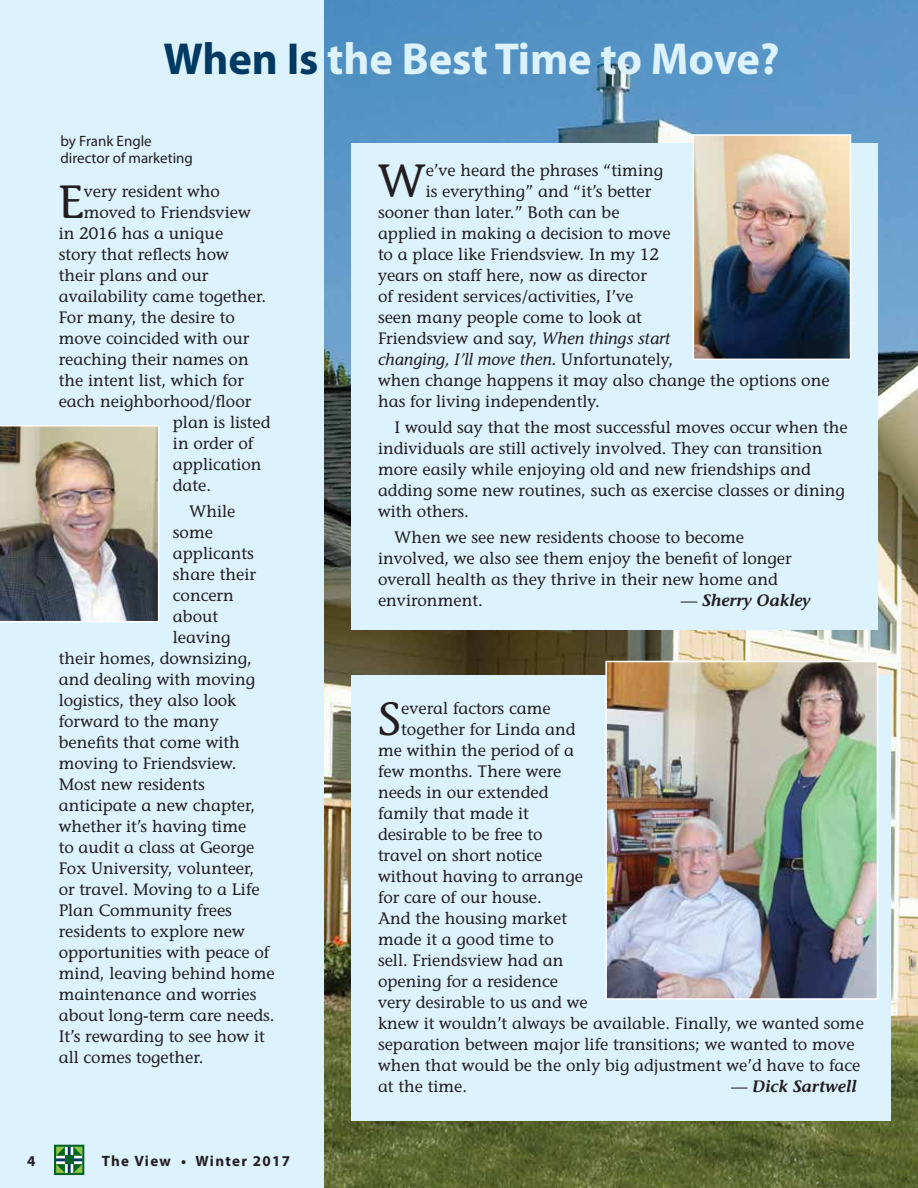
<style>
.page{position:relative;width:918px;height:1188px;background:#fff}
.page>*{position:absolute;margin:0;border:0;box-sizing:border-box;transform-origin:0 0}
.t1{font:46.5px "Stone Informal";color:#231f20}
.t2{font:700 45px "Myriad Pro";letter-spacing:-.005em;color:#dcf2fd}
.t3{font:16.5px/21px "Stone Informal";color:#231f20}
.t4{font:italic 16.5px "Stone Informal";color:#231f20}
.t5{font:italic 600 16.5px "Stone Informal";color:#231f20}
.t6{font:15px/16.5px "Myriad Pro";color:#231f20}
.t7{font:700 15px "Myriad Pro";letter-spacing:.09em;color:#231f20}
.s1{color:#003a63}
.s2{font-style:italic}
.s3{font-style:normal}
.s4{font-weight:400;font-style:normal}
</style>
<div class="page">
<div style="left:0;top:0;width:324px;height:1188px;background:#dcf2fd"></div>
<img style="left:324px;top:0;width:594px;height:1188px">
<svg style="left:54px;top:1145px;width:30px;height:30px"></svg>
<div style="left:351px;top:144px;width:527px;height:486px;background:#dcf2fd"></div>
<img style="left:696px;top:137px;width:152px;height:220px">
<div style="left:693px;top:134px;width:158px;height:226px;border:2px solid #fff"></div>
<div style="left:351px;top:675px;width:540px;height:445px;background:#dcf2fd"></div>
<img style="left:608px;top:664px;width:267px;height:333px">
<div style="left:605px;top:661px;width:273px;height:339px;border:2px solid #fff"></div>
<img style="left:0;top:425px;width:159px;height:197px">
<h2 class="t2" style="left:164px;top:30px;width:618px"><span class="s1">When Is</span> the Best Time to Move?</h2>
<p class="t6" style="left:60px;top:133px;width:134px">by Frank Engle director of marketing</p>
<h1 class="t1" style="left:59px;top:174px;width:26px">E</h1>
<p class="t3" style="left:84px;top:181px;width:138px">very resident who</p>
<p class="t3" style="left:84px;top:202px;width:169px">moved to Friendsview</p>
<p class="t3" style="left:59px;top:223px;width:166px">in 2016 has a unique</p>
<p class="t3" style="left:59px;top:244px;width:172px">story that reflects how</p>
<p class="t3" style="left:59px;top:265px;width:151px">their plans and our</p>
<p class="t3" style="left:59px;top:286px;width:209px">availability came together.</p>
<p class="t3" style="left:59px;top:307px;width:178px">For many, the desire to</p>
<p class="t3" style="left:59px;top:328px;width:192px">move coincided with our</p>
<p class="t3" style="left:59px;top:349px;width:192px">reaching their names on</p>
<p class="t3" style="left:59px;top:370px;width:187px">the intent list, which for</p>
<p class="t3" style="left:59px;top:391px;width:194px">each neighborhood/floor</p>
<p class="t3" style="left:173px;top:412px;width:99px">plan is listed</p>
<p class="t3" style="left:173px;top:433px;width:82px">in order of</p>
<p class="t3" style="left:173px;top:454px;width:90px">application</p>
<p class="t3" style="left:173px;top:475px;width:40px">date.</p>
<p class="t3" style="left:189px;top:501px;width:48px">While</p>
<p class="t3" style="left:173px;top:522px;width:42px">some</p>
<p class="t3" style="left:173px;top:543px;width:82px">applicants</p>
<p class="t3" style="left:173px;top:564px;width:84px">share their</p>
<p class="t3" style="left:173px;top:585px;width:62px">concern</p>
<p class="t3" style="left:173px;top:606px;width:47px">about</p>
<p class="t3" style="left:173px;top:627px;width:59px">leaving</p>
<p class="t3" style="left:59px;top:648px;width:195px">their homes, downsizing,</p>
<p class="t3" style="left:59px;top:669px;width:198px">and dealing with moving</p>
<p class="t3" style="left:59px;top:690px;width:179px">logistics, they also look</p>
<p class="t3" style="left:59px;top:711px;width:162px">forward to the many</p>
<p class="t3" style="left:59px;top:732px;width:183px">benefits that come with</p>
<p class="t3" style="left:59px;top:753px;width:179px">moving to Friendsview.</p>
<p class="t3" style="left:59px;top:774px;width:148px">Most new residents</p>
<p class="t3" style="left:59px;top:795px;width:198px">anticipate a new chapter,</p>
<p class="t3" style="left:59px;top:816px;width:189px">whether it’s having time</p>
<p class="t3" style="left:59px;top:837px;width:197px">to audit a class at George</p>
<p class="t3" style="left:59px;top:858px;width:197px">Fox University, volunteer,</p>
<p class="t3" style="left:59px;top:879px;width:203px">or travel. Moving to a Life</p>
<p class="t3" style="left:59px;top:900px;width:175px">Plan Community frees</p>
<p class="t3" style="left:59px;top:921px;width:188px">residents to explore new</p>
<p class="t3" style="left:59px;top:942px;width:212px">opportunities with peace of</p>
<p class="t3" style="left:59px;top:963px;width:217px">mind, leaving behind home</p>
<p class="t3" style="left:59px;top:984px;width:199px">maintenance and worries</p>
<p class="t3" style="left:59px;top:1005px;width:217px">about long-term care needs.</p>
<p class="t3" style="left:59px;top:1026px;width:208px">It’s rewarding to see how it</p>
<p class="t3" style="left:59px;top:1047px;width:146px">all comes together.</p>
<p class="t7" style="left:27px;top:1151px;width:10px">4</p>
<p class="t7" style="left:102px;top:1151px;width:190px">The View • Winter 2017</p>
<h1 class="t1" style="left:378px;top:153px;width:49px">W</h1>
<p class="t3" style="left:426px;top:159px;width:239px">e’ve heard the phrases “timing</p>
<p class="t3" style="left:426px;top:180px;width:227px">is everything” and “it’s better</p>
<p class="t3" style="left:378px;top:201px;width:243px">sooner than later.” Both can be</p>
<p class="t3" style="left:378px;top:222px;width:294px">applied in making a decision to move</p>
<p class="t3" style="left:378px;top:243px;width:282px">to a place like Friendsview. In my 12</p>
<p class="t3" style="left:378px;top:264px;width:270px">years on staff here, now as director</p>
<p class="t3" style="left:378px;top:285px;width:257px">of resident services/activities, I’ve</p>
<p class="t3" style="left:378px;top:306px;width:265px">seen many people come to look at</p>
<p class="t3" style="left:378px;top:327px;width:294px">Friendsview and say, <span class="s2">When things start</span></p>
<p class="t4" style="left:378px;top:349px;width:297px">changing, I’ll move then. <span class="s3">Unfortunately,</span></p>
<p class="t3" style="left:378px;top:369px;width:453px">when change happens it may also change the options one</p>
<p class="t3" style="left:378px;top:390px;width:223px">has for living independently.</p>
<p class="t3" style="left:378px;top:417px;width:471px;text-indent:16px">I would say that the most successful moves occur when the individuals are still actively involved. They can transition more easily while enjoying old and new friendships and adding some new routines, such as exercise classes or dining with others.</p>
<p class="t3" style="left:378px;top:527px;width:415px;text-indent:16px">When we see new residents choose to become involved, we also see them enjoy the benefit of longer overall health as they thrive in their new home and environment.</p>
<p class="t5" style="left:681px;top:591px;width:131px"><span class="s4">—</span> Sherry Oakley</p>
<h1 class="t1" style="left:378px;top:692px;width:25px">S</h1>
<p class="t3" style="left:401px;top:698px;width:151px">everal factors came</p>
<p class="t3" style="left:401px;top:719px;width:176px">together for Linda and</p>
<p class="t3" style="left:378px;top:740px;width:198px">me within the period of a</p>
<p class="t3" style="left:378px;top:761px;width:185px">few months. There were</p>
<p class="t3" style="left:378px;top:782px;width:172px">needs in our extended</p>
<p class="t3" style="left:378px;top:803px;width:152px">family that made it</p>
<p class="t3" style="left:378px;top:824px;width:166px">desirable to be free to</p>
<p class="t3" style="left:378px;top:845px;width:166px">travel on short notice</p>
<p class="t3" style="left:378px;top:866px;width:207px">without having to arrange</p>
<p class="t3" style="left:378px;top:887px;width:165px">for care of our house.</p>
<p class="t3" style="left:378px;top:908px;width:191px">And the housing market</p>
<p class="t3" style="left:378px;top:929px;width:177px">made it a good time to</p>
<p class="t3" style="left:378px;top:950px;width:187px">sell. Friendsview had an</p>
<p class="t3" style="left:378px;top:971px;width:182px">opening for a residence</p>
<p class="t3" style="left:378px;top:992px;width:211px">very desirable to us and we</p>
<p class="t3" style="left:378px;top:1013px;width:487px">knew it wouldn’t always be available. Finally, we wanted some</p>
<p class="t3" style="left:378px;top:1034px;width:478px">separation between major life transitions; we wanted to move</p>
<p class="t3" style="left:378px;top:1055px;width:484px">when that would be the only big adjustment we’d have to face</p>
<p class="t3" style="left:378px;top:1076px;width:91px">at the time.</p>
<p class="t5" style="left:731px;top:1077px;width:127px"><span class="s4">—</span> Dick Sartwell</p>
</div>
